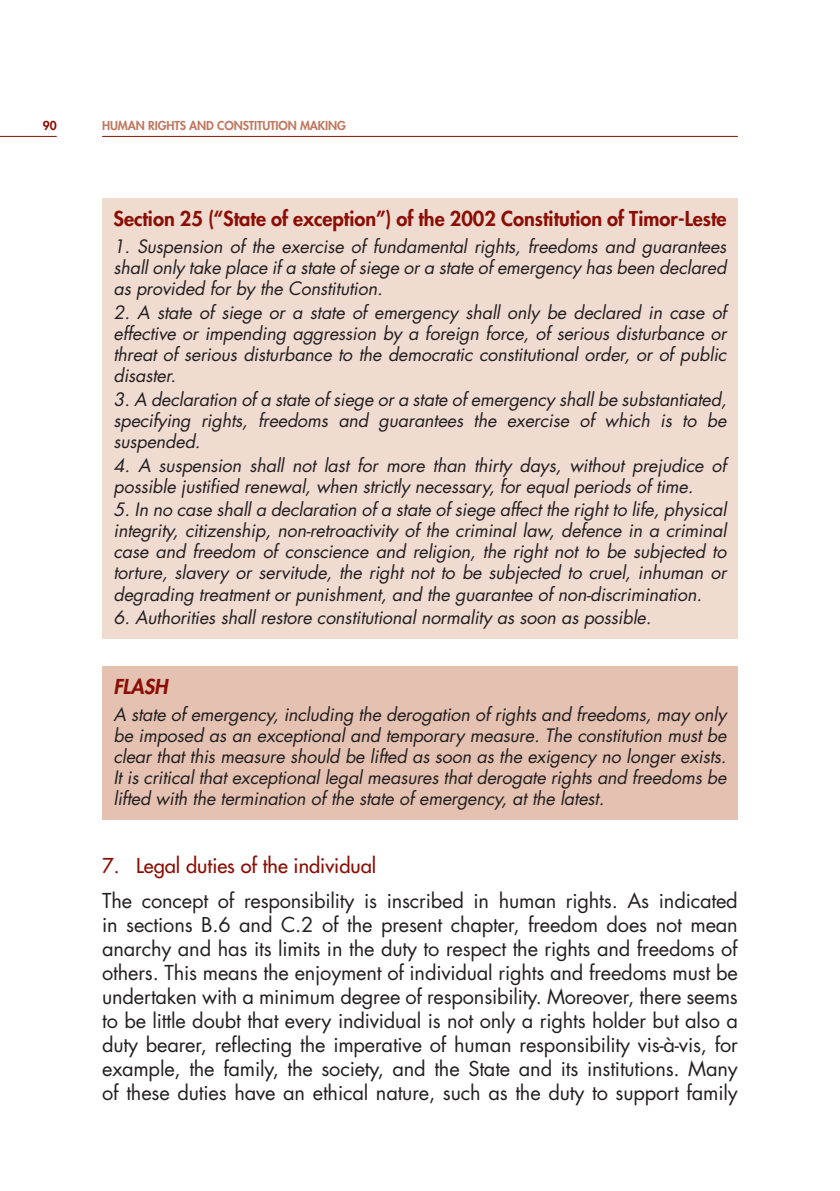
<style>
.page{position:relative;width:840px;height:1191px;background:#fff}
.page>*{position:absolute;margin:0;border:0;box-sizing:border-box;transform-origin:0 0}
.t1{font:20px/24px "Futura Std";letter-spacing:-.01em;color:#231f20;text-align:justify}
.t2{font:800 20px "Futura Std";color:#8b0e04}
.t3{font:500 20px "Futura Std";color:#8b0e04}
.t4{font:italic 800 20px "Futura Std";letter-spacing:-.01em;color:#8b0e04}
.t5{font:italic 18px/21px "Futura Std";letter-spacing:-.01em;color:#231f20;text-align:justify}
.t6{font:800 12px "Futura Std";letter-spacing:-.01em;color:#c17860}
.t7{font:800 12px "Futura Std";color:#8b0e04}
</style>
<div class="page">
<hr style="left:102px;top:136px;width:635px;height:1px;background:#8b0e04">
<hr style="left:0;top:136px;width:57px;height:1px;background:#8b0e04">
<div style="left:102px;top:198px;width:635px;height:441px;background:#f0dbd1"></div>
<div style="left:102px;top:666px;width:635px;height:153px;background:#e4c1b1"></div>
<p class="t7" style="left:43px;top:120px;width:15px">90</p>
<p class="t6" style="left:102px;top:120px;width:245px">HUMAN RIGHTS AND CONSTITUTION MAKING</p>
<p class="t2" style="left:113px;top:211px;width:614px">Section 25 (“State of exception”) of the 2002 Constitution of Timor-Leste</p>
<p class="t5" style="left:113px;top:237px;width:614px">1. Suspension of the exercise of fundamental rights, freedoms and guarantees shall only take place if a state of siege or a state of emergency has been declared as provided for by the Constitution.</p>
<p class="t5" style="left:113px;top:303px;width:614px">2. A state of siege or a state of emergency shall only be declared in case of effective or impending aggression by a foreign force, of serious disturbance or threat of serious disturbance to the democratic constitutional order, or of public disaster.</p>
<p class="t5" style="left:113px;top:390px;width:614px">3. A declaration of a state of siege or a state of emergency shall be substantiated, specifying rights, freedoms and guarantees the exercise of which is to be suspended.</p>
<p class="t5" style="left:113px;top:456px;width:614px">4. A suspension shall not last for more than thirty days, without prejudice of possible justified renewal, when strictly necessary, for equal periods of time.</p>
<p class="t5" style="left:113px;top:501px;width:614px">5. In no case shall a declaration of a state of siege affect the right to life, physical integrity, citizenship, non-retroactivity of the criminal law, defence in a criminal case and freedom of conscience and religion, the right not to be subjected to torture, slavery or servitude, the right not to be subjected to cruel, inhuman or degrading treatment or punishment, and the guarantee of non-discrimination.</p>
<p class="t5" style="left:113px;top:608px;width:539px">6. Authorities shall restore constitutional normality as soon as possible.</p>
<p class="t4" style="left:113px;top:677px;width:56px">FLASH</p>
<p class="t5" style="left:113px;top:705px;width:614px">A state of emergency, including the derogation of rights and freedoms, may only be imposed as an exceptional and temporary measure. The constitution must be clear that this measure should be lifted as soon as the exigency no longer exists.<br>It is critical that exceptional legal measures that derogate rights and freedoms be lifted with the termination of the state of emergency, at the latest.</p>
<p class="t3" style="left:102px;top:856px;width:275px">7. Legal duties of the individual</p>
<p class="t1" style="left:102px;top:890px;width:637px">The concept of responsibility is inscribed in human rights. As indicated in sections B.6 and C.2 of the present chapter, freedom does not mean anarchy and has its limits in the duty to respect the rights and freedoms of others. This means the enjoyment of individual rights and freedoms must be undertaken with a minimum degree of responsibility. Moreover, there seems to be little doubt that every individual is not only a rights holder but also a duty bearer, reflecting the imperative of human responsibility vis-à-vis, for example, the family, the society, and the State and its institutions. Many of these duties have an ethical nature, such as the duty to support family</p>
</div>
